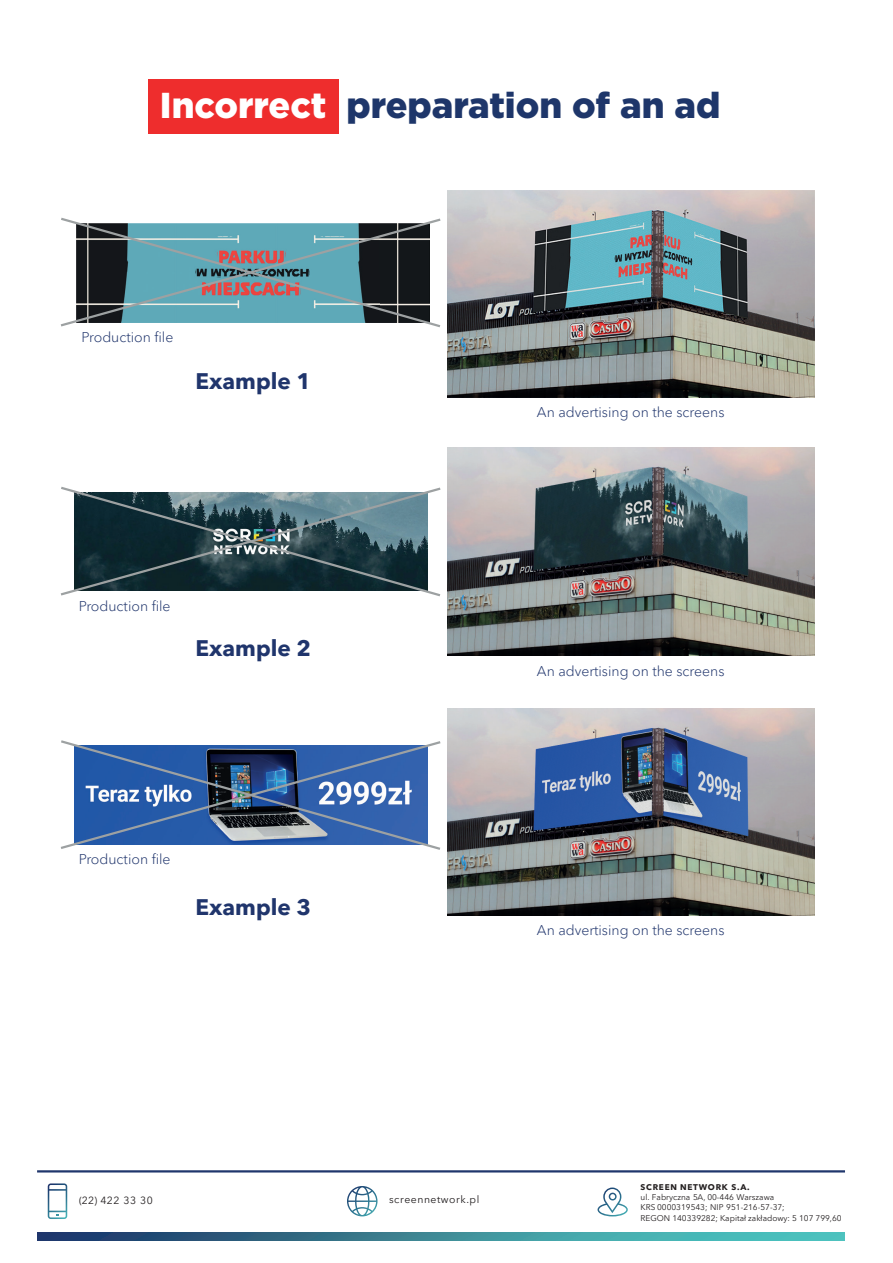
<style>
.page{position:relative;width:893px;height:1263px;background:#fff}
.page>*{position:absolute;margin:0;border:0;box-sizing:border-box;transform-origin:0 0}
.t1{font:900 36px "Gotham";color:#1e366a}
.t2{font:700 22.5px "Avenir Next LT Pro";color:#20356c}
.t3{font:300 14.1px "Avenir Next LT Pro";color:#20356c}
.t4{font:10.5px "Avenir Next LT Pro";letter-spacing:.05em;color:#231f20}
.t5{font:8.25px/10.2px "Avenir Next LT Pro";color:#231f20}
.t6{font:700 8.25px "Avenir Next LT Pro";letter-spacing:.09em;color:#231f20}
.s1{color:#fff}
.s2{font-family:"Myriad Pro"}
</style>
<div class="page">
<svg style="left:37px;top:1233px;width:808px;height:7px;background:#398596"></svg>
<hr style="left:37px;top:1170px;width:808px;height:2px;background:#20366c">
<svg style="left:48px;top:1183px;width:19px;height:36px"></svg>
<svg style="left:347px;top:1186px;width:30px;height:30px"></svg>
<svg style="left:597px;top:1187px;width:31px;height:29px"></svg>
<div style="left:148px;top:79px;width:191px;height:55px;background:#ee2d2d"></div>
<img style="left:447px;top:191px;width:367px;height:206px">
<img style="left:447px;top:708px;width:367px;height:207px">
<svg style="left:60px;top:217px;width:381px;height:111px"></svg>
<svg style="left:60px;top:486px;width:381px;height:111px"></svg>
<svg style="left:60px;top:740px;width:381px;height:110px"></svg>
<img style="left:447px;top:448px;width:367px;height:208px">
<h1 class="t1" style="left:160px;top:80px;width:562px"><span class="s1">Incorrect</span> preparation of an ad</h1>
<p class="t3" style="left:82px;top:329px;width:93px">Production file</p>
<h2 class="t2" style="left:195px;top:368px;width:117px">Example 1</h2>
<p class="t3" style="left:79px;top:598px;width:93px">Production file</p>
<h2 class="t2" style="left:195px;top:634px;width:117px">Example 2</h2>
<p class="t3" style="left:79px;top:851px;width:93px">Production file</p>
<h2 class="t2" style="left:195px;top:893px;width:117px">Example 3</h2>
<p class="t3" style="left:537px;top:403px;width:189px">An advertising on the screens</p>
<p class="t3" style="left:537px;top:663px;width:189px">An advertising on the screens</p>
<p class="t3" style="left:537px;top:922px;width:189px">An advertising on the screens</p>
<p class="t4" style="left:79px;top:1194px;width:75px"><span class="s2">(</span>22) 422 33 30</p>
<p class="t4" style="left:389px;top:1193px;width:92px">screennetwork.pl</p>
<p class="t6" style="left:640px;top:1182px;width:111px">SCREEN NETWORK S.A.</p>
<p class="t5" style="left:640px;top:1192px;width:203px">ul. Fabryczna 5 A, 00-446 Warszawa<br>KRS 0000319543; NIP 951-216-57-37;<br>REGON 140339282; Kapitał zakładowy: 5 107 799,60</p>
</div>
